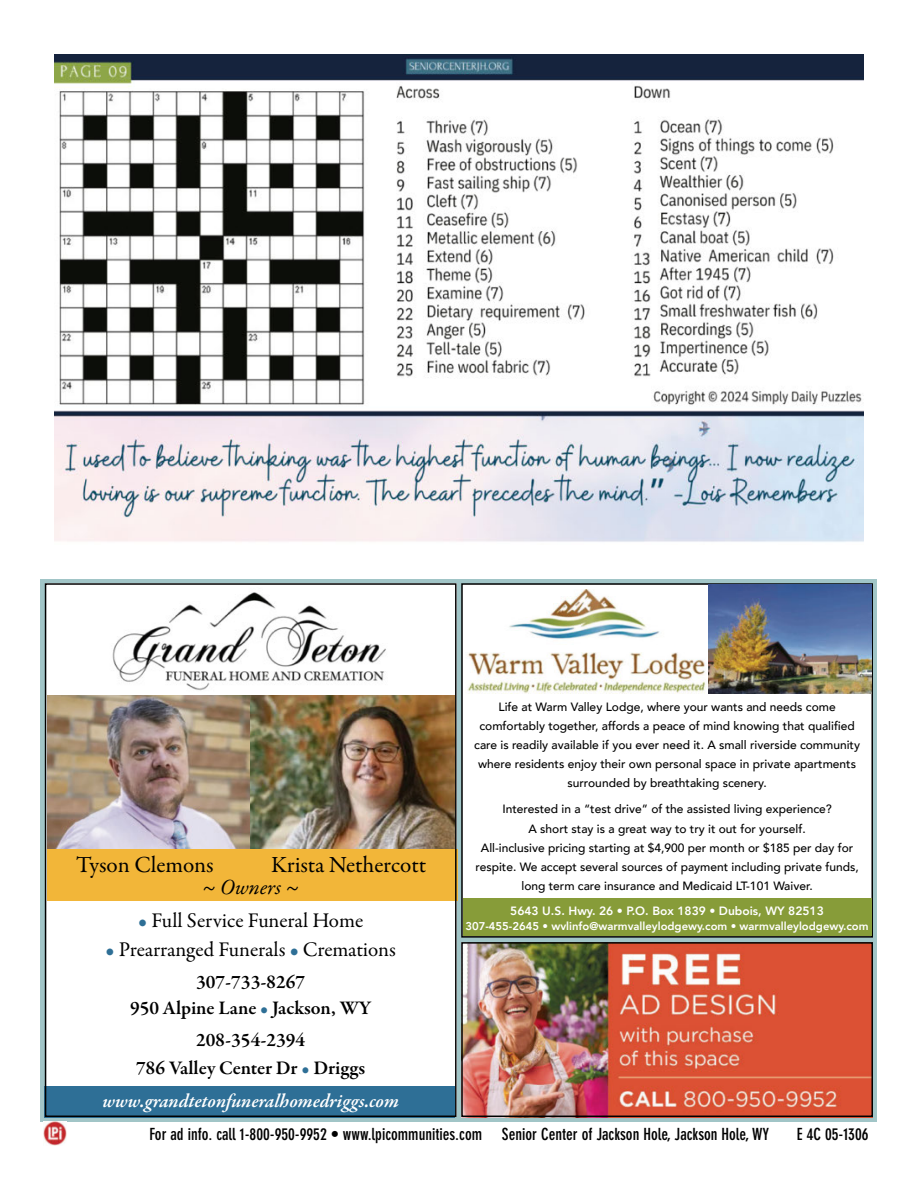
<style>
.page{position:relative;width:918px;height:1188px;background:#fff}
.page>*{position:absolute;margin:0;border:0;box-sizing:border-box;transform-origin:0 0}
.t1{font:23.25px "Garamond Premr Pro";letter-spacing:-.005em;color:#000}
.t2{font:italic 21.75px "Garamond Premr Pro";color:#000}
.t3{font:21px "Garamond Premr Pro";letter-spacing:-.005em;color:#000}
.t4{font:600 19.5px/26.7px "Garamond Premr Pro";color:#000;text-align:center}
.t5{font:italic 600 19.5px "Garamond Premr Pro";color:#fff}
.t6{font:700 condensed 16.5px "DIN Neuzeit Grotesk Std";color:#000}
.t7{font:500 12px/19px "Vgrsrm Avenir";color:#000;text-align:center}
.t8{font:500 12px "Shrcnr Avenir";color:#000}
.t9{font:800 12px "Avenir";color:#fff}
.t10{font:800 11.25px "Avenir";color:#fff}
.s1{color:#2e6f96}
</style>
<div class="page">
<img style="left:54px;top:54px;width:810px;height:488px">
<div style="left:41px;top:579px;width:837px;height:543px;background:#a1c5c7"></div>
<img style="left:44px;top:1122px;width:23px;height:23px">
<div style="left:45px;top:583px;width:412px;height:534px;background:#fff"></div>
<img style="left:48px;top:696px;width:406px;height:153px">
<img style="left:112px;top:592px;width:274px;height:99px">
<div style="left:44px;top:1086px;width:411px;height:32px;background:#2e6f96"></div>
<div style="left:47px;top:849px;width:410px;height:52px;background:#f2b639"></div>
<div style="left:45px;top:583px;width:412px;height:534px;border:2px solid #000"></div>
<img style="left:464px;top:945px;width:406px;height:169px">
<div style="left:461px;top:942px;width:412px;height:175px;border:2px solid #000"></div>
<div style="left:462px;top:584px;width:410px;height:353px;background:#fff"></div>
<div style="left:461px;top:583px;width:412px;height:355px;border:2px solid #000"></div>
<img style="left:467px;top:589px;width:239px;height:104px">
<img style="left:708px;top:585px;width:164px;height:108px">
<div style="left:463px;top:898px;width:409px;height:38px;background:#879c39"></div>
<h1 class="t1" style="left:76px;top:850px;width:139px">Tyson Clemons</h1>
<h1 class="t1" style="left:271px;top:850px;width:156px">Krista Nethercott</h1>
<h2 class="t2" style="left:202px;top:873px;width:98px">~ Owners ~</h2>
<h3 class="t3" style="left:138px;top:908px;width:227px"><span class="s1">•</span> Full Service Funeral Home</h3>
<h3 class="t3" style="left:106px;top:936px;width:292px"><span class="s1">•</span> Prearranged Funerals <span class="s1">•</span> Cremations</h3>
<h3 class="t4" style="left:130px;top:969px;width:243px">307-733-8267<br>950 Alpine Lane <span class="s1">•</span> Jackson, WY</h3>
<h3 class="t4" style="left:136px;top:1027px;width:231px;line-height:28.2px">208-354-2394<br>786 Valley Center Dr <span class="s1">•</span> Driggs</h3>
<h3 class="t5" style="left:102px;top:1088px;width:298px">www.grandtetonfuneralhomedriggs.com</h3>
<p class="t7" style="left:498px;top:697px;width:339px">Life at Warm Valley Lodge, where your wants and needs come</p>
<p class="t8" style="left:479px;top:716px;width:377px">comfortably together, affords a peace of mind knowing that qualified</p>
<p class="t7" style="left:474px;top:735px;width:387px">care is readily available if you ever need it. A small riverside community where residents enjoy their own personal space in private apartments surrounded by breathtaking scenery.</p>
<p class="t7" style="left:475px;top:799px;width:385px">Interested in a “test drive” of the assisted living experience?<br>A short stay is a great way to try it out for yourself.<br>All-inclusive pricing starting at $4,900 per month or $185 per day for respite. We accept several sources of payment including private funds, long term care insurance and Medicaid LT-101 Waiver.</p>
<p class="t9" style="left:510px;top:901px;width:315px">5643 U.S. Hwy. 26 • P.O. Box 1839 • Dubois, WY 82513</p>
<p class="t10" style="left:465px;top:918px;width:405px">307-455-2645 • wvlinfo@warmvalleylodgewy.com • warmvalleylodgewy.com</p>
<h3 class="t6" style="left:150px;top:1124px;width:621px">For ad info. call 1-800-950-9952 • www.lpicommunities.com Senior Center of Jackson Hole, Jackson Hole, WY</h3>
<h3 class="t6" style="left:797px;top:1124px;width:73px">E 4C 05-1306</h3>
</div>
